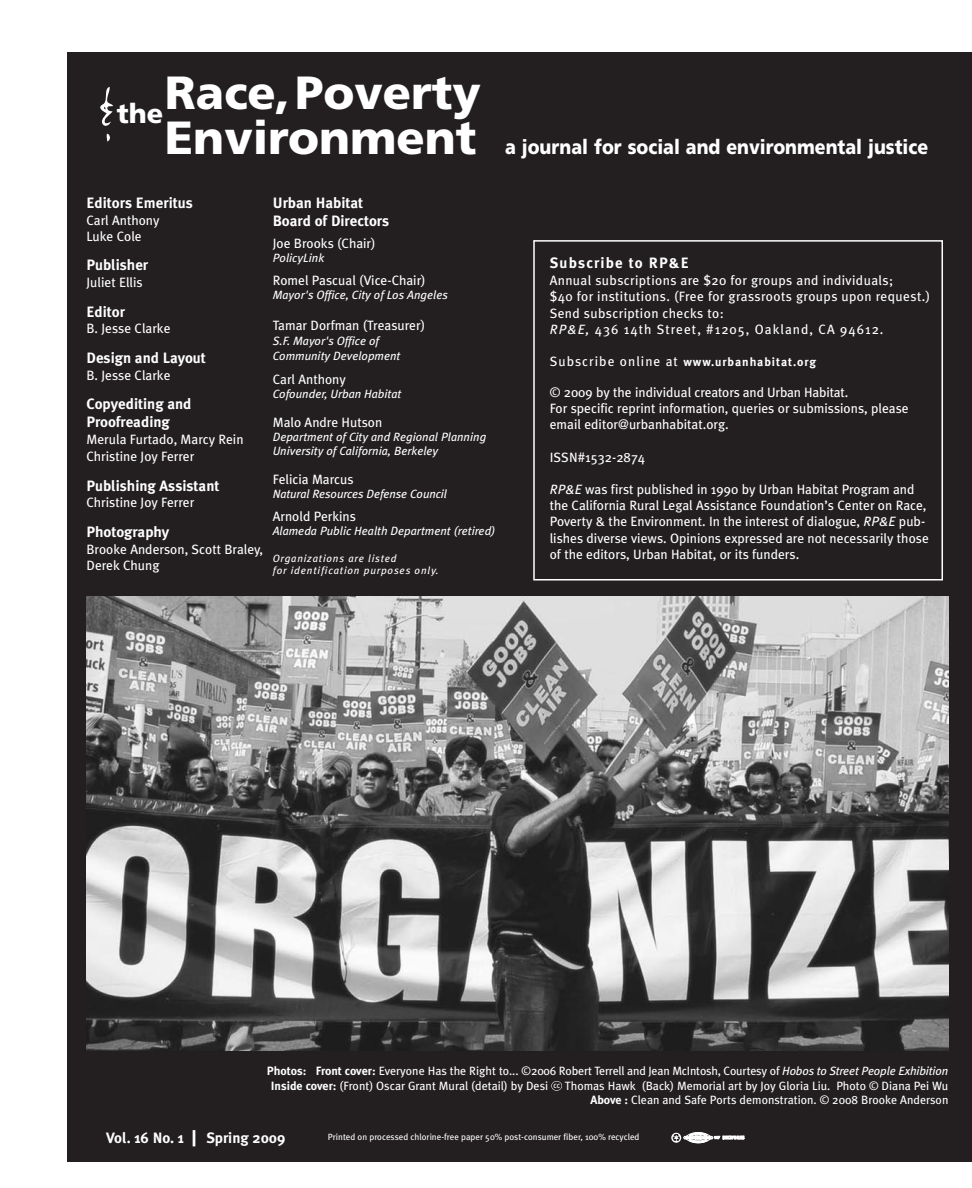
<style>
.page{position:relative;width:972px;height:1188px;background:#fff}
.page>*{position:absolute;margin:0;border:0;box-sizing:border-box;transform-origin:0 0}
.t1{font:60px "Nicole";color:#fff}
.t2{font:900 46.5px/45px "Frutiger";color:#fff}
.t3{font:900 27px "Frutiger";color:#fff}
.t4{font:900 20.25px "Frutiger";color:#fff;scale:.88 1}
.t5{font:700 15px/18px "Meta Plus";color:#fff}
.t6{font:700 15px "Meta Plus";letter-spacing:.075em;color:#fff}
.t7{font:13.5px/16.2px "Meta Plus";color:#fff}
.t8{font:13.5px/16.2px "Meta Plus";letter-spacing:.025em;color:#fff}
.t9{font:12px/14.7px "Meta Plus";color:#fff}
.t10{font:italic 12px/15.6px "Meta Plus";color:#fff}
.t11{font:700 12px "Meta Plus";letter-spacing:.075em;color:#fff}
.t12{font:italic 10.5px/12.6px "Meta Plus";letter-spacing:.075em;color:#fff}
.t13{font:9px "Meta Plus";color:#fff}
.t14{font:8.25px "Meta Plus";color:#fff;scale:.94 1}
.s1{font-style:italic}
.s2{font-weight:400;font-size:13.5px}
.s3{font-weight:700}
.s4{font-size:21px}
</style>
<div class="page">
<div style="left:67px;top:65px;width:905px;height:1096px;background:#231f20"></div>
<div style="left:533px;top:240px;width:410px;height:340px;border:2px solid #fff"></div>
<div style="left:67px;top:52px;width:905px;height:22px;background:#231f20"></div>
<div style="left:551px;top:1081px;width:11px;height:10px;border:1px solid #fff;border-radius:50%"></div>
<svg style="left:671px;top:1132px;width:73px;height:11px"></svg>
<img style="left:86px;top:596px;width:863px;height:454px">
<h2 class="t2" style="left:165px;top:74px;width:318px">Race,Poverty<br>Environment</h2>
<h1 class="t1" style="left:96px;top:66px;width:19px">&amp;</h1>
<h3 class="t3" style="left:117px;top:103px;width:48px">the</h3>
<h3 class="t4" style="left:505px;top:139px;width:482px">a journal for social and environmental justice</h3>
<p class="t5" style="left:86px;top:194px;width:108px">Editors Emeritus</p>
<p class="t7" style="left:86px;top:212px;width:75px">Carl Anthony<br>Luke Cole</p>
<p class="t5" style="left:86px;top:256px;width:63px">Publisher</p>
<p class="t7" style="left:86px;top:274px;width:58px">Juliet Ellis</p>
<p class="t5" style="left:86px;top:302px;width:40px">Editor</p>
<p class="t7" style="left:86px;top:321px;width:86px">B. Jesse Clarke</p>
<p class="t5" style="left:86px;top:349px;width:121px">Design and Layout</p>
<p class="t7" style="left:86px;top:367px;width:86px">B. Jesse Clarke</p>
<p class="t5" style="left:86px;top:395px;width:107px">Copyediting and<br>Proofreading</p>
<p class="t7" style="left:86px;top:430px;width:159px;line-height:17.4px">Merula Furtado, Marcy Rein<br>Christine Joy Ferrer</p>
<p class="t5" style="left:86px;top:476px;width:135px">Publishing Assistant</p>
<p class="t7" style="left:86px;top:495px;width:109px">Christine Joy Ferrer</p>
<p class="t5" style="left:86px;top:523px;width:84px">Photography</p>
<p class="t7" style="left:86px;top:541px;width:178px">Brooke Anderson, Scott Braley,<br>Derek Chung</p>
<p class="t5" style="left:273px;top:194px;width:118px">Urban Habitat<br>Board of Directors</p>
<p class="t7" style="left:273px;top:235px;width:104px">Joe Brooks (Chair)</p>
<p class="t10" style="left:273px;top:250px;width:53px">PolicyLink</p>
<p class="t7" style="left:273px;top:272px;width:154px">Romel Pascual (Vice-Chair)</p>
<p class="t10" style="left:273px;top:287px;width:177px">Mayor's Office, City of Los Angeles</p>
<p class="t7" style="left:273px;top:317px;width:154px">Tamar Dorfman (Treasurer)</p>
<p class="t10" style="left:273px;top:333px;width:129px">S.F. Mayor's Office of<br>Community Development</p>
<p class="t7" style="left:273px;top:371px;width:75px">Carl Anthony</p>
<p class="t10" style="left:273px;top:386px;width:130px">Cofounder, Urban Habitat</p>
<p class="t7" style="left:273px;top:414px;width:111px">Malo Andre Hutson</p>
<p class="t10" style="left:273px;top:429px;width:215px;line-height:14.2px">Department of City and Regional Planning<br>University of California, Berkeley</p>
<p class="t7" style="left:273px;top:471px;width:82px">Felicia Marcus</p>
<p class="t10" style="left:273px;top:486px;width:176px">Natural Resources Defense Council</p>
<p class="t7" style="left:273px;top:508px;width:85px">Arnold Perkins</p>
<p class="t10" style="left:273px;top:523px;width:224px">Alameda Public Health Department (retired)</p>
<p class="t12" style="left:273px;top:552px;width:167px">Organizations are listed<br>for identification purposes only.</p>
<p class="t6" style="left:550px;top:254px;width:141px">Subscribe to RP&amp;E</p>
<p class="t8" style="left:550px;top:272px;width:382px">Annual subscriptions are $20 for groups and individuals;<br>$40 for institutions. (Free for grassroots groups upon request.)<br>Send subscription checks to:<br><span class="s1">RP&amp;E,</span> 436 14th Street, #1205, Oakland, CA 94612.</p>
<p class="t11" style="left:550px;top:355px;width:268px"><span class="s2">Subscribe online at</span> www.urbanhabitat.org</p>
<p class="t7" style="left:550px;top:384px;width:360px">© 2009 by the individual creators and Urban Habitat.<br>For specific reprint information, queries or submissions, please email editor@urbanhabitat.org.</p>
<p class="t7" style="left:550px;top:449px;width:97px">ISSN#1532-2874</p>
<p class="t7" style="left:550px;top:481px;width:381px"><span class="s1">RP&amp;E</span> was first published in 1990 by Urban Habitat Program and the California Rural Legal Assistance Foundation’s Center on Race, Poverty &amp; the Environment. In the interest of dialogue, <span class="s1">RP&amp;E</span> pub&shy;lishes diverse views. Opinions expressed are not necessarily those of the editors, Urban Habitat, or its funders.</p>
<p class="t9" style="left:271px;top:1063px;width:679px;text-indent:-4px"><span class="s3">Photos: Front cover:</span> Everyone Has the Right to... ©2006 Robert Terrell and Jean McIntosh, Courtesy of <span class="s1">Hobos to Street People Exhibition<br></span><span class="s3">Inside cover:</span> (Front) Oscar Grant Mural (detail) by Desi</p>
<p class="t9" style="left:565px;top:1078px;width:385px;text-align:right">Thomas Hawk (Back) Memorial art by Joy Gloria Liu. Photo © Diana Pei Wu<br><span class="s3">Above :</span> Clean and Safe Ports demonstration. © 2008 Brooke Anderson</p>
<p class="t14" style="left:553px;top:1080px;width:9px">cc</p>
<p class="t5" style="left:106px;top:1128px;width:181px">Vol. 16 No. 1 <span class="s4">|</span> Spring 2009</p>
<p class="t13" style="left:328px;top:1131px;width:313px">Printed on processed chlorine-free paper 50% post-consumer fiber, 100% recycled</p>
</div>
